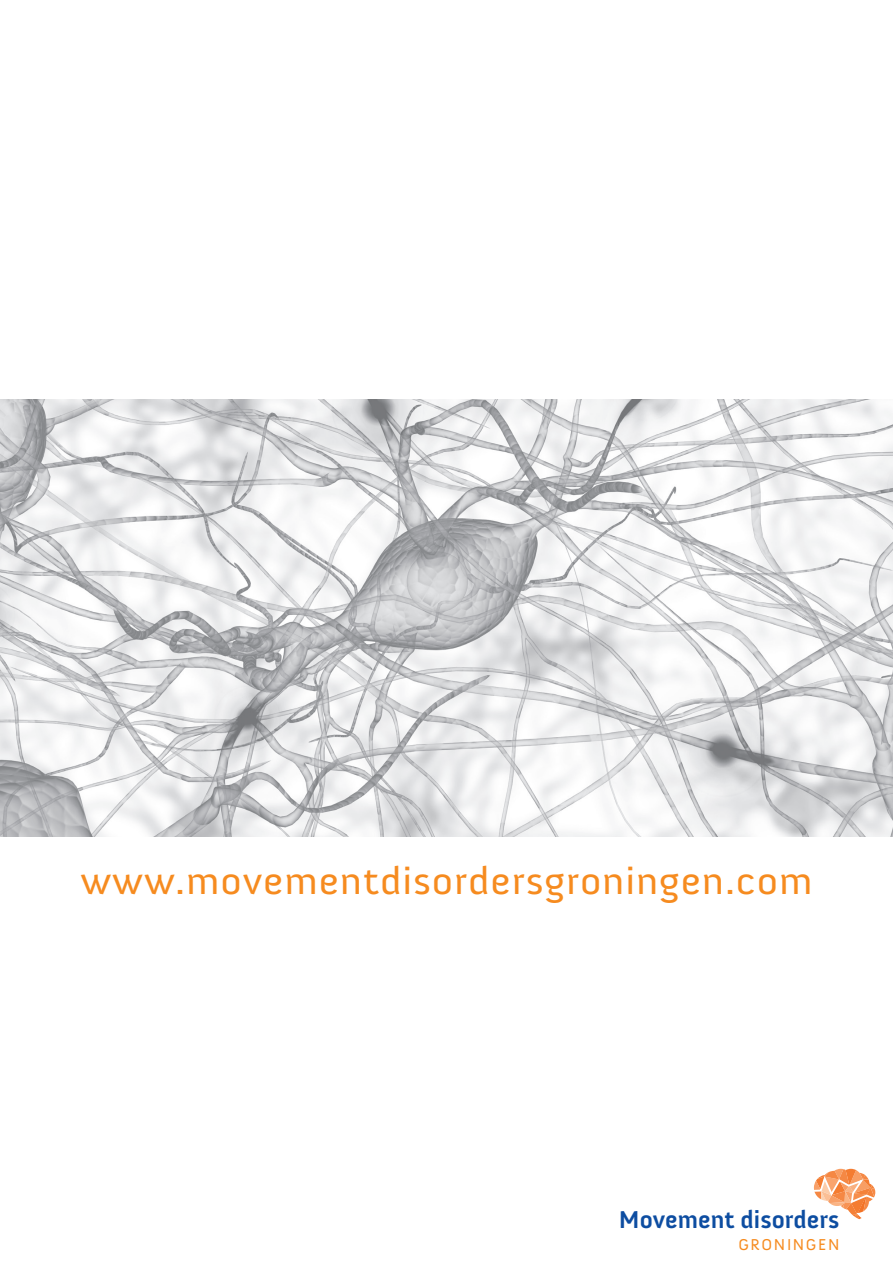
<style>
.page{position:relative;width:893px;height:1263px;background:#fff}
.page>*{position:absolute;margin:0;border:0;box-sizing:border-box;transform-origin:0 0}
.t1{font:39px "Anivers";letter-spacing:.02em;color:#f68b1f;scale:1.09 1}
.t2{font:700 24.9px "Anivers";color:#0d4da1}
.t3{font:16.2px "Anivers";letter-spacing:.1em;color:#f68b1f}
</style>
<div class="page">
<svg style="left:813px;top:1169px;width:62px;height:50px"></svg>
<img style="left:0;top:400px;width:893px;height:436px">
<p class="t1" style="left:80px;top:859px;width:673px">www.movementdisordersgroningen.com</p>
<p class="t2" style="left:619px;top:1206px;width:222px">Movement disorders</p>
<p class="t3" style="left:738px;top:1235px;width:102px">GRONINGEN</p>
</div>
